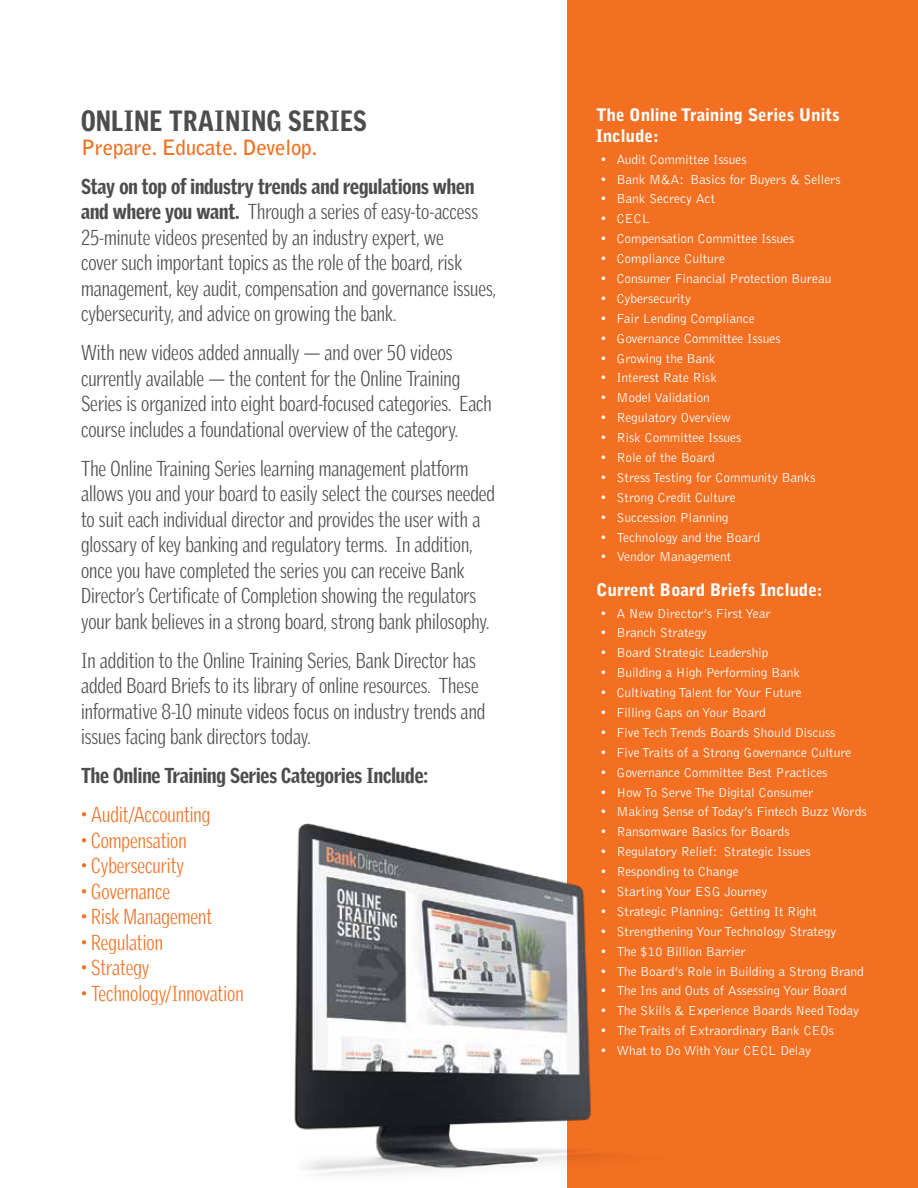
<style>
.page{position:relative;width:918px;height:1188px;background:#fff}
.page>*{position:absolute;margin:0;border:0;box-sizing:border-box;transform-origin:0 0}
.t1{font:900 28.5px "Griffith Gothic Cond";letter-spacing:.025em;color:#4d4d4f}
.t2{font:300 21px/25.5px "Griffith Gothic Cond";color:#4d4d4f}
.t3{font:300 21px "Griffith Gothic Cond";color:#f36f21}
.t4{font:900 21px "Griffith Gothic Cond";color:#4d4d4f}
.t5{font:700 21px "Bell Gothic";letter-spacing:-.01em;color:#f36f21}
.t6{font:900 17.25px/21px "Bell Gothic";letter-spacing:-.005em;color:#fff}
.t7{font:300 13.5px "Bell Gothic";letter-spacing:-.005em;color:#fff}
.s1{font-weight:900}
</style>
<div class="page">
<div style="left:567px;top:0;width:351px;height:1188px;background:#f36f21"></div>
<img style="left:294px;top:823px;width:314px;height:353px">
<div style="left:244px;top:1134px;width:80px;height:54px;background:#fff"></div>
<h1 class="t1" style="left:81px;top:109px;width:287px">ONLINE TRAINING SERIES</h1>
<h2 class="t5" style="left:81px;top:139px;width:238px">Prepare. Educate. Develop.</h2>
<p class="t2" style="left:81px;top:174px;width:417px"><span class="s1">Stay on top of industry trends and regulations when and where you want.</span> Through a series of easy-to-access 25-minute videos presented by an industry expert, we<br>cover such important topics as the role of the board, risk management, key audit, compensation and governance issues, cybersecurity, and advice on growing the bank.</p>
<h2 class="t2" style="left:81px;top:340px;width:412px">With new videos added annually — and over 50 videos currently available — the content for the Online Training Series is organized into eight board-focused categories. Each course includes a foundational overview of the category.</h2>
<p class="t2" style="left:81px;top:456px;width:416px">The Online Training Series learning management platform allows you and your board to easily select the courses needed to suit each individual director and provides the user with a glossary of key banking and regulatory terms. In addition, once you have completed the series you can receive Bank Director’s Certi昀椀cate of Completion showing the regulators your bank believes in a strong board, strong bank philosophy.</p>
<h2 class="t2" style="left:81px;top:648px;width:406px">In addition to the Online Training Series, Bank Director has added Board Briefs to its library of online resources. These informative 8-10 minute videos focus on industry trends and issues facing bank directors today.</h2>
<h2 class="t4" style="left:81px;top:767px;width:349px">The Online Training Series Categories Include:</h2>
<h2 class="t3" style="left:81px;top:806px;width:131px">• Audit/Accounting</h2>
<h2 class="t3" style="left:81px;top:829px;width:107px">• Compensation</h2>
<h2 class="t3" style="left:81px;top:855px;width:105px">• Cybersecurity</h2>
<h2 class="t3" style="left:81px;top:883px;width:91px">• Governance</h2>
<h2 class="t3" style="left:81px;top:908px;width:133px">• Risk Management</h2>
<h2 class="t3" style="left:81px;top:931px;width:83px">• Regulation</h2>
<h2 class="t3" style="left:81px;top:957px;width:70px">• Strategy</h2>
<h2 class="t3" style="left:81px;top:982px;width:164px">• Technology/Innovation</h2>
<p class="t6" style="left:596px;top:106px;width:245px">The Online Training Series Units<br>Include:</p>
<p class="t7" style="left:600px;top:154px;width:148px">• Audit Committee Issues</p>
<p class="t7" style="left:600px;top:173px;width:242px">• Bank M&amp;A: Basics for Buyers &amp; Sellers</p>
<p class="t7" style="left:600px;top:193px;width:117px">• Bank Secrecy Act</p>
<p class="t7" style="left:600px;top:213px;width:51px">• CECL</p>
<p class="t7" style="left:600px;top:233px;width:196px">• Compensation Committee Issues</p>
<p class="t7" style="left:600px;top:253px;width:126px">• Compliance Culture</p>
<p class="t7" style="left:600px;top:273px;width:233px">• Consumer Financial Protection Bureau</p>
<p class="t7" style="left:600px;top:293px;width:92px">• Cybersecurity</p>
<p class="t7" style="left:600px;top:313px;width:156px">• Fair Lending Compliance</p>
<p class="t7" style="left:600px;top:333px;width:182px">• Governance Committee Issues</p>
<p class="t7" style="left:600px;top:352px;width:117px">• Growing the Bank</p>
<p class="t7" style="left:600px;top:372px;width:118px">• Interest Rate Risk</p>
<p class="t7" style="left:600px;top:392px;width:111px">• Model Validation</p>
<p class="t7" style="left:600px;top:412px;width:132px">• Regulatory Overview</p>
<p class="t7" style="left:600px;top:432px;width:143px">• Risk Committee Issues</p>
<p class="t7" style="left:600px;top:452px;width:116px">• Role of the Board</p>
<p class="t7" style="left:600px;top:472px;width:217px">• Stress Testing for Community Banks</p>
<p class="t7" style="left:600px;top:492px;width:137px">• Strong Credit Culture</p>
<p class="t7" style="left:600px;top:512px;width:130px">• Succession Planning</p>
<p class="t7" style="left:600px;top:531px;width:161px">• Technology and the Board</p>
<p class="t7" style="left:600px;top:551px;width:132px">• Vendor Management</p>
<p class="t6" style="left:596px;top:581px;width:228px">Current Board Briefs Include:</p>
<p class="t7" style="left:600px;top:607px;width:172px">• A New Director’s First Year</p>
<p class="t7" style="left:600px;top:627px;width:108px">• Branch Strategy</p>
<p class="t7" style="left:600px;top:647px;width:170px">• Board Strategic Leadership</p>
<p class="t7" style="left:600px;top:667px;width:201px">• Building a High Performing Bank</p>
<p class="t7" style="left:600px;top:687px;width:203px">• Cultivating Talent for Your Future</p>
<p class="t7" style="left:600px;top:707px;width:167px">• Filling Gaps on Your Board</p>
<p class="t7" style="left:600px;top:727px;width:237px">• Five Tech Trends Boards Should Discuss</p>
<p class="t7" style="left:600px;top:747px;width:253px">• Five Traits of a Strong Governance Culture</p>
<p class="t7" style="left:600px;top:767px;width:229px">• Governance Committee Best Practices</p>
<p class="t7" style="left:600px;top:786px;width:215px">• How To Serve The Digital Consumer</p>
<p class="t7" style="left:600px;top:806px;width:268px">• Making Sense of Today’s Fintech Buzz Words</p>
<p class="t7" style="left:600px;top:826px;width:191px">• Ransomware Basics for Boards</p>
<p class="t7" style="left:600px;top:846px;width:212px">• Regulatory Relief: Strategic Issues</p>
<p class="t7" style="left:600px;top:866px;width:140px">• Responding to Change</p>
<p class="t7" style="left:600px;top:886px;width:169px">• Starting Your ESG Journey</p>
<p class="t7" style="left:600px;top:906px;width:218px">• Strategic Planning: Getting It Right</p>
<p class="t7" style="left:600px;top:926px;width:238px">• Strengthening Your Technology Strategy</p>
<p class="t7" style="left:600px;top:945px;width:147px">• The $10 Billion Barrier</p>
<p class="t7" style="left:600px;top:965px;width:265px">• The Board’s Role in Building a Strong Brand</p>
<p class="t7" style="left:600px;top:985px;width:248px">• The Ins and Outs of Assessing Your Board</p>
<p class="t7" style="left:600px;top:1005px;width:260px">• The Skills &amp; Experience Boards Need Today</p>
<p class="t7" style="left:600px;top:1025px;width:235px">• The Traits of Extraordinary Bank CEOs</p>
<p class="t7" style="left:600px;top:1045px;width:212px">• What to Do With Your CECL Delay</p>
</div>
